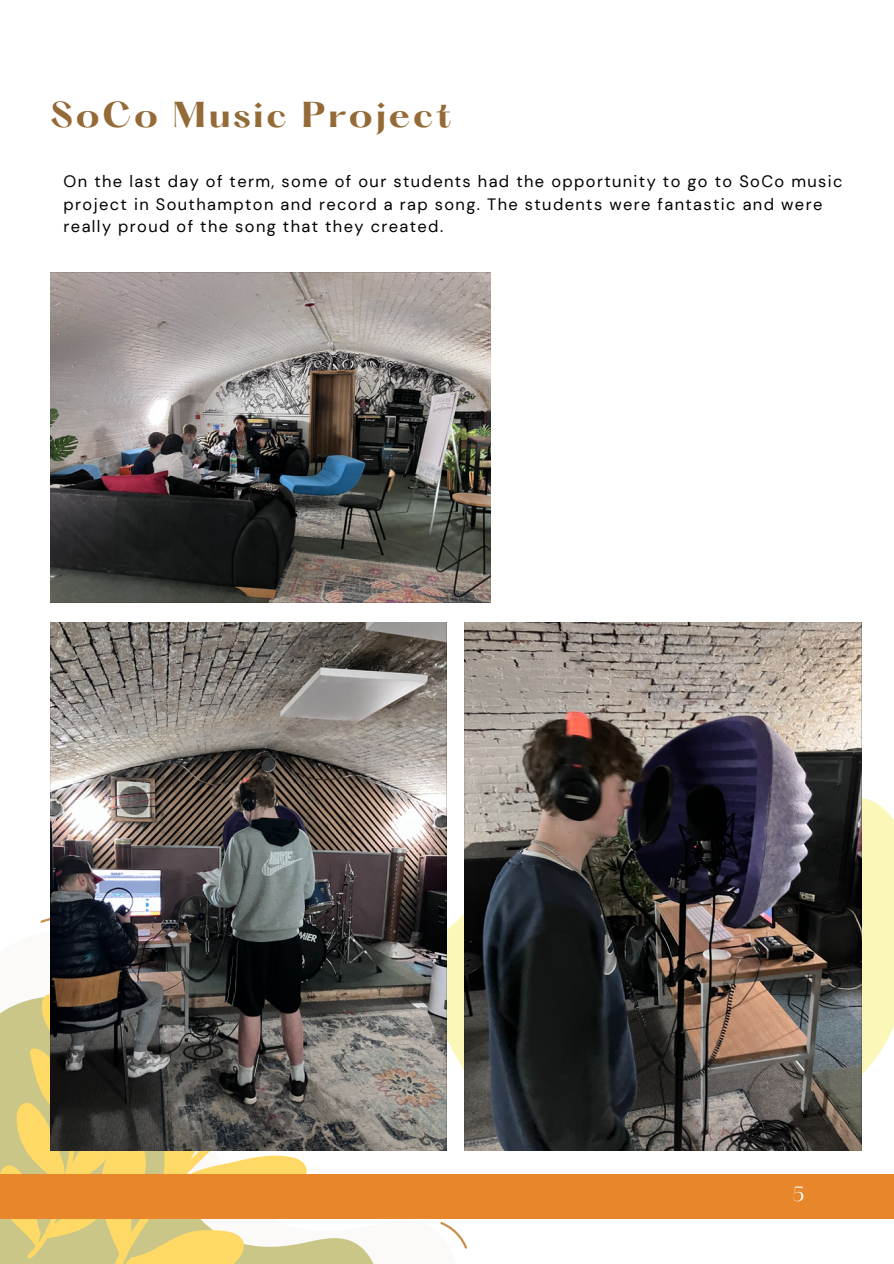
<style>
.page{position:relative;width:894px;height:1264px;background:#fff}
.page>*{position:absolute;margin:0;border:0;box-sizing:border-box;transform-origin:0 0}
.t1{font:700 31.5px "Hatton";letter-spacing:.085em;color:#946a37}
.t2{font:18px "Hatton";color:#fff}
.t3{font:16.5px/22.5px "DM Sans";letter-spacing:.085em;color:#000}
</style>
<div class="page">
<svg style="left:40px;top:918px;width:10px;height:5px"></svg>
<svg style="left:440px;top:1222px;width:27px;height:27px"></svg>
<svg style="left:0;top:994px;width:422px;height:269px"></svg>
<div style="left:0;top:1174px;width:893px;height:44px;background:#e7862a"></div>
<svg style="left:446px;top:797px;width:447px;height:353px;fill:#faf7b8"></svg>
<img style="left:464px;top:622px;width:396px;height:528px">
<img style="left:50px;top:272px;width:440px;height:331px">
<img style="left:50px;top:622px;width:396px;height:528px">
<h1 class="t1" style="left:50px;top:99px;width:403px">SoCo Music Project</h1>
<p class="t3" style="left:64px;top:170px;width:780px">On the last day of term, some of our students had the opportunity to go to SoCo music project in Southampton and record a rap song. The students were fantastic and were really proud of the song that they created.</p>
<p class="t2" style="left:792px;top:1185px;width:13px">5</p>
</div>
